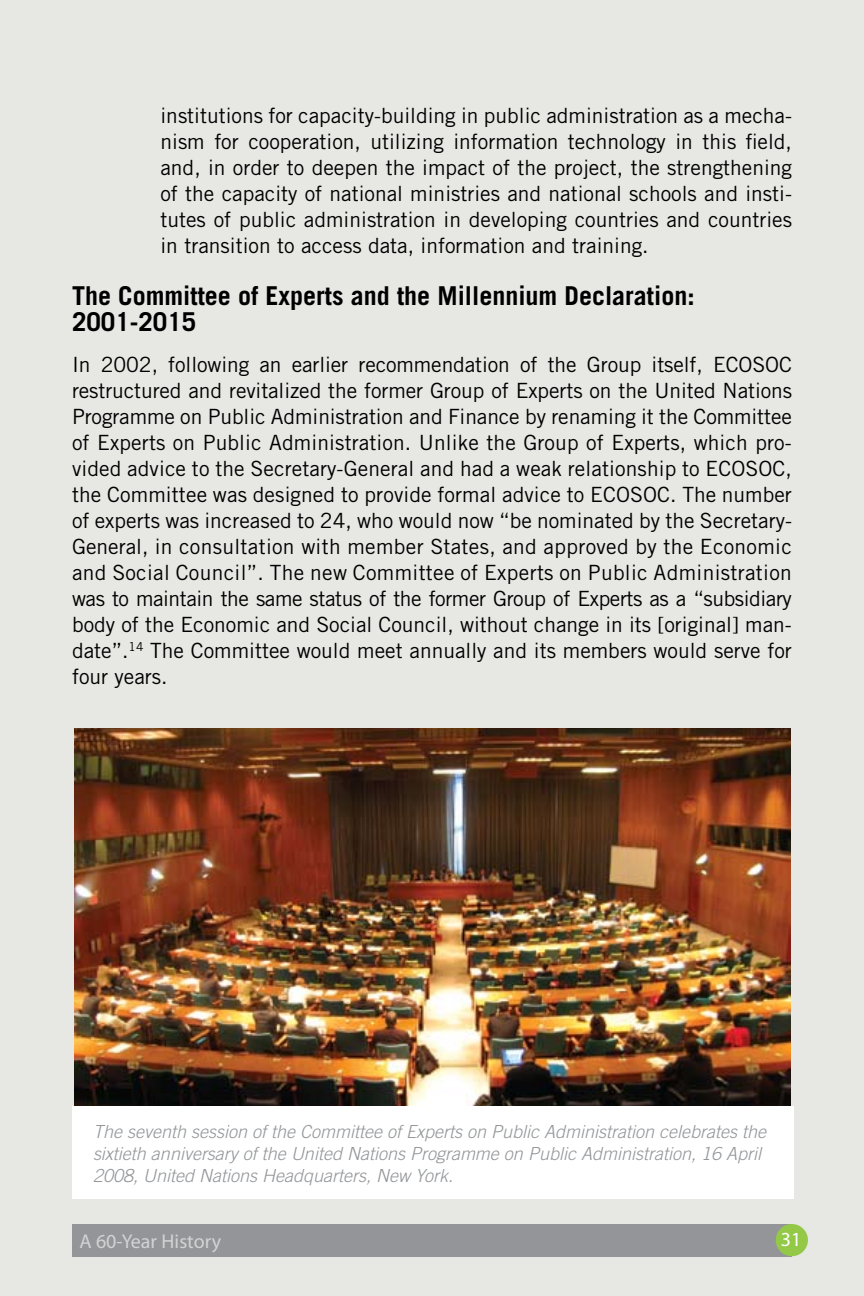
<style>
.page{position:relative;width:864px;height:1296px;background:#e7e7e4}
.page>*{position:absolute;margin:0;border:0;box-sizing:border-box;transform-origin:0 0}
.t1{font:700 26px/26px "Trade Gothic LT Std";color:#000}
.t2{font:21px/26px "Trade Gothic LT Std";color:#000;text-align:justify}
.t3{font:20px "Myriad Pro";color:#d1d3d4}
.t4{font:20px "Myriad Pro";color:#fff}
.t5{font:italic 300 18px/22px "Trade Gothic LT Std";color:#939598}
</style>
<div class="page">
<div style="left:72px;top:1224px;width:720px;height:32px;background:#939598"></div>
<div style="left:776px;top:1224px;width:32px;height:32px;background:#94c947;border-radius:50%"></div>
<img style="left:74px;top:728px;width:717px;height:378px">
<div style="left:72px;top:1106px;width:722px;height:93px;background:#fff"></div>
<p class="t2" style="left:160px;top:102px;width:633px">institutions for capacity-building in public administration as a mecha&shy;nism for cooperation, utilizing information technology in this field, and, in order to deepen the impact of the project, the strengthening of the capacity of national ministries and national schools and insti&shy;tutes of public administration in developing countries and countries in transition to access data, information and training.</p>
<p class="t1" style="left:72px;top:283px;width:624px">The Committee of Experts and the Millennium Declaration:<br>2001-2015</p>
<p class="t2" style="left:72px;top:351px;width:722px">In 2002, following an earlier recommendation of the Group itself, ECOSOC restructured and revitalized the former Group of Experts on the United Nations Programme on Public Administration and Finance by renaming it the Committee of Experts on Public Administration. Unlike the Group of Experts, which pro&shy;vided advice to the Secretary-General and had a weak relationship to ECOSOC, the Committee was designed to provide formal advice to ECOSOC. The number of experts was increased to 24, who would now “be nominated by the Secretary-General, in consultation with member States, and approved by the Economic and Social Council”. The new Committee of Experts on Public Administration was to maintain the same status of the former Group of Experts as a “subsidiary body of the Economic and Social Council, without change in its [original] man&shy;date”.<sup>14</sup> The Committee would meet annually and its members would serve for four years.</p>
<p class="t5" style="left:93px;top:1121px;width:675px">The seventh session of the Committee of Experts on Public Administration celebrates the sixtieth anniversary of the United Nations Programme on Public Administration, 16 April<br>2008, United Nations Headquarters, New York.</p>
<p class="t3" style="left:80px;top:1229px;width:143px">A 60-Year History</p>
<p class="t4" style="left:781px;top:1227px;width:22px">31</p>
</div>
